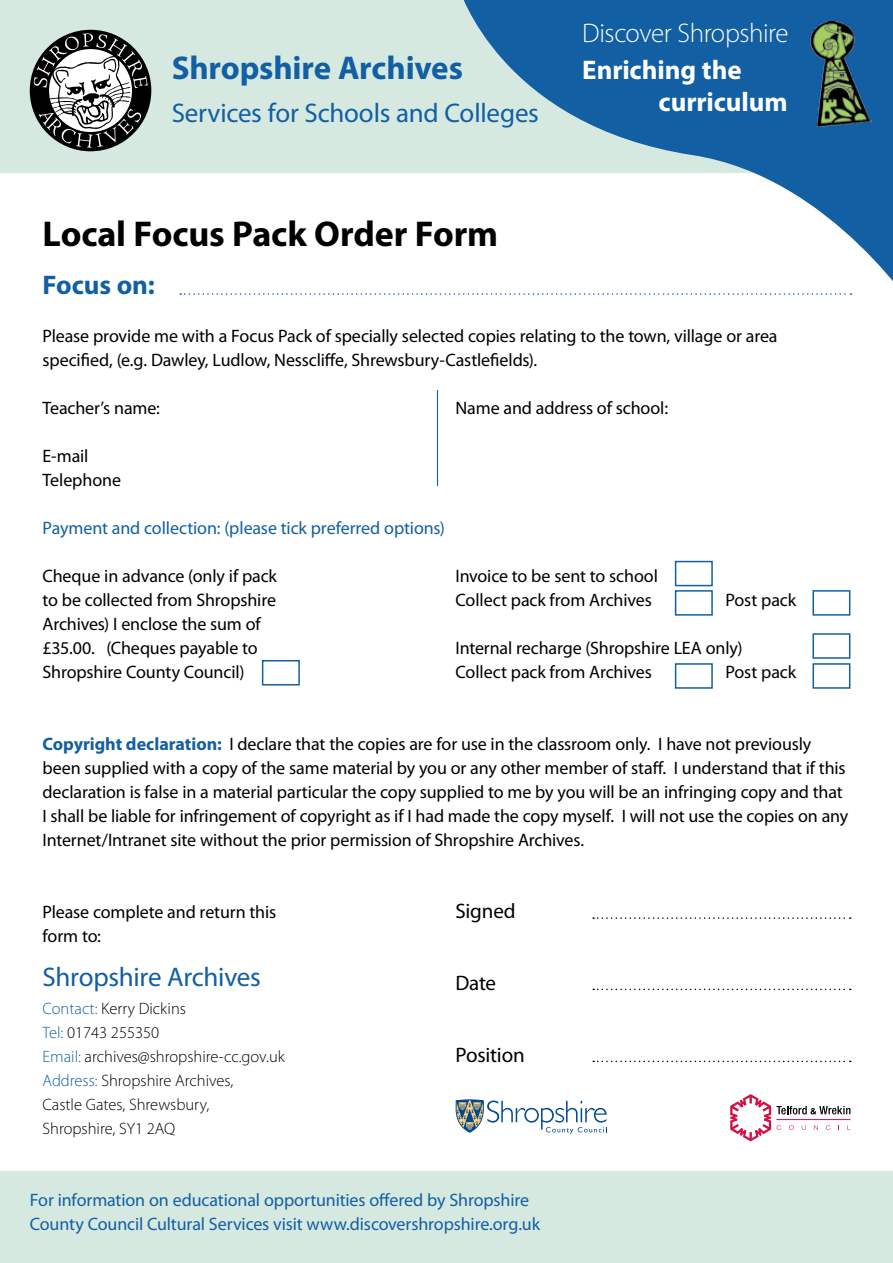
<style>
.page{position:relative;width:893px;height:1263px;background:#fff}
.page>*{position:absolute;margin:0;border:0;box-sizing:border-box;transform-origin:0 0}
.t1{font:700 36px "Myriad Pro";letter-spacing:-.005em;color:#000}
.t2{font:700 33px "Myriad Pro";letter-spacing:-.005em;color:#125fa3}
.t3{font:27px "Myriad Pro";letter-spacing:-.01em;color:#125fa3}
.t4{font:700 27px/32.4px "Myriad Pro";letter-spacing:-.005em;color:#fff}
.t5{font:300 27px "Myriad Pro";letter-spacing:-.02em;color:#fff}
.t6{font:700 27px "Myriad Pro";letter-spacing:-.005em;color:#125fa3}
.t7{font:21px "Myriad Pro";letter-spacing:-.01em;color:#000}
.t8{font:18px/24px "Myriad Pro";letter-spacing:-.01em;color:#000}
.t9{font:18px/24px "Myriad Pro";letter-spacing:-.01em;color:#125fa3}
.t10{font:300 16.5px/24px "Myriad Pro";color:#000}
.s1{font-weight:700;color:#125fa3}
.s2{color:#125fa3}
</style>
<div class="page">
<div style="left:0;top:0;width:893px;height:172px;background:#d6e9e1"></div>
<svg style="left:459px;top:0;width:434px;height:295px"></svg>
<img style="left:811px;top:21px;width:61px;height:105px">
<div style="left:30px;top:30px;width:121px;height:121px;background:#000;border-radius:50%"></div>
<svg style="left:34px;top:33px;width:114px;height:115px"></svg>
<div style="left:675px;top:561px;width:38px;height:25px;border:2px solid #125fa3"></div>
<div style="left:812px;top:633px;width:38px;height:26px;border:2px solid #125fa3"></div>
<hr style="left:437px;top:390px;width:1px;height:96px;background:#125fa3">
<svg style="left:593px;top:917px;width:258px;height:2px"></svg>
<svg style="left:593px;top:989px;width:258px;height:1px"></svg>
<svg style="left:593px;top:1061px;width:258px;height:1px"></svg>
<svg style="left:456px;top:1100px;width:151px;height:34px"></svg>
<svg style="left:730px;top:1094px;width:120px;height:47px"></svg>
<hr style="left:776px;top:1119px;width:74px;height:1px;background:#d31145">
<div style="left:0;top:1172px;width:893px;height:91px;background:#d6e9e1"></div>
<svg style="left:180px;top:293px;width:671px;height:2px"></svg>
<div style="left:262px;top:660px;width:38px;height:25px;border:2px solid #125fa3"></div>
<div style="left:675px;top:663px;width:38px;height:26px;border:2px solid #125fa3"></div>
<div style="left:812px;top:663px;width:38px;height:26px;border:2px solid #125fa3"></div>
<div style="left:675px;top:590px;width:38px;height:26px;border:2px solid #125fa3"></div>
<div style="left:812px;top:590px;width:38px;height:26px;border:2px solid #125fa3"></div>
<h2 class="t2" style="left:172px;top:46px;width:293px">Shropshire Archives</h2>
<h3 class="t3" style="left:172px;top:97px;width:369px">Services for Schools and Colleges</h3>
<h1 class="t1" style="left:43px;top:210px;width:457px">Local Focus Pack Order Form</h1>
<h3 class="t6" style="left:43px;top:267px;width:114px">Focus on:</h3>
<h3 class="t5" style="left:582px;top:16px;width:208px">Discover Shropshire</h3>
<h3 class="t4" style="left:659px;top:53px;width:131px;text-indent:-76px">Enriching the curriculum</h3>
<p class="t8" style="left:43px;top:324px;width:737px">Please provide me with a Focus Pack of specially selected copies relating to the town, village or area specified, (e.g. Dawley, Ludlow, Nesscliffe, Shrewsbury-Castlefields).</p>
<p class="t8" style="left:43px;top:396px;width:119px">Teacher’s name:</p>
<p class="t8" style="left:455px;top:396px;width:214px">Name and address of school:</p>
<p class="t8" style="left:43px;top:444px;width:48px">E-mail</p>
<p class="t8" style="left:43px;top:468px;width:80px">Telephone</p>
<p class="t9" style="left:43px;top:516px;width:404px">Payment and collection: (please tick preferred options)</p>
<p class="t8" style="left:43px;top:564px;width:236px">Cheque in advance (only if pack to be collected from Shropshire<br>Archives) I enclose the sum of £35.00. (Cheques payable to<br>Shropshire County Council)</p>
<p class="t8" style="left:455px;top:564px;width:204px">Invoice to be sent to school<br>Collect pack from Archives</p>
<p class="t8" style="left:725px;top:588px;width:72px">Post pack</p>
<p class="t8" style="left:455px;top:636px;width:289px">Internal recharge (Shropshire LEA only)<br>Collect pack from Archives</p>
<p class="t8" style="left:725px;top:660px;width:72px">Post pack</p>
<p class="t8" style="left:43px;top:732px;width:807px"><span class="s1">Copyright declaration:</span> I declare that the copies are for use in the classroom only. I have not previously been supplied with a copy of the same material by you or any other member of staff. I understand that if this declaration is false in a material particular the copy supplied to me by you will be an infringing copy and that I shall be liable for infringement of copyright as if I had made the copy myself. I will not use the copies on any Internet/Intranet site without the prior permission of Shropshire Archives.</p>
<p class="t8" style="left:43px;top:900px;width:235px">Please complete and return this form to:</p>
<h3 class="t3" style="left:43px;top:961px;width:220px">Shropshire Archives</h3>
<p class="t10" style="left:43px;top:996px;width:244px"><span class="s2">Contact:</span> Kerry Dickins<br><span class="s2">Tel:</span> 01743 255350<br><span class="s2">Email:</span> archives@shropshire-cc.gov.uk<br><span class="s2">Address:</span> Shropshire Archives,<br>Castle Gates, Shrewsbury,<br>Shropshire, SY1 2AQ</p>
<p class="t7" style="left:455px;top:898px;width:62px">Signed</p>
<p class="t7" style="left:455px;top:970px;width:42px">Date</p>
<p class="t7" style="left:455px;top:1042px;width:71px">Position</p>
<p class="t9" style="left:30px;top:1188px;width:512px">For information on educational opportunities offered by Shropshire<br>County Council Cultural Services visit www.discovershropshire.org.uk</p>
</div>
